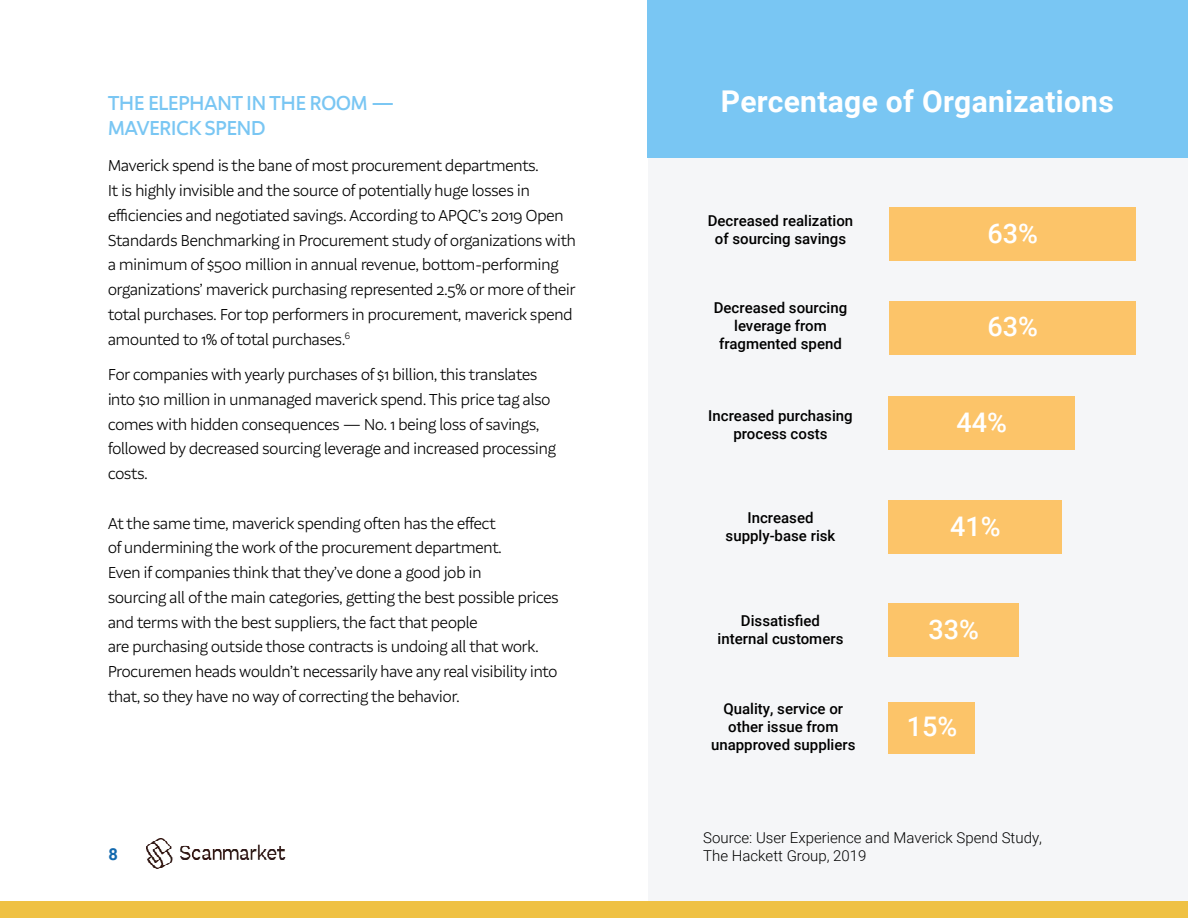
<style>
.page{position:relative;width:1188px;height:918px;background:#fff}
.page>*{position:absolute;margin:0;border:0;box-sizing:border-box;transform-origin:0 0}
.t1{font:700 30px "Roboto";letter-spacing:.01em;color:#fff}
.t2{font:500 27px "Roboto";color:#fff}
.t3{font:500 21px/25.2px "Aestetico Formal";color:#79c6f3}
.t4{font:300 16.5px/24.8px "Aestetico Formal";color:#000}
.t5{font:700 16.5px "Roboto";color:#1369ae}
.t6{font:500 15px/18px "Roboto";color:#000;text-align:center}
.t7{font:300 15px "Roboto";color:#000}
</style>
<div class="page">
<div style="left:648px;top:0;width:540px;height:902px;background:#f5f6f8"></div>
<div style="left:647px;top:0;width:541px;height:158px;background:#79c6f3"></div>
<div style="left:889px;top:207px;width:246px;height:53px;background:#fcc469"></div>
<div style="left:889px;top:302px;width:246px;height:53px;background:#fcc469"></div>
<div style="left:889px;top:397px;width:186px;height:53px;background:#fcc469"></div>
<div style="left:889px;top:500px;width:173px;height:54px;background:#fcc469"></div>
<div style="left:889px;top:603px;width:130px;height:53px;background:#fcc469"></div>
<div style="left:889px;top:702px;width:86px;height:51px;background:#fcc469"></div>
<img style="left:146px;top:839px;width:140px;height:30px">
<div style="left:0;top:902px;width:1188px;height:16px;background:#efc144"></div>
<p class="t3" style="left:108px;top:91px;width:287px">THE ELEPHANT IN THE ROOM —<br>MAVERICK SPEND</p>
<p class="t4" style="left:108px;top:153px;width:469px">Maverick spend is the bane of most procurement departments.<br>It is highly invisible and the source of potentially huge losses in efficiencies and negotiated savings. According to APQC’s 2019 Open Standards Benchmarking in Procurement study of organizations with a minimum of $500 million in annual revenue, bottom-performing organizations’ maverick purchasing represented 2.5% or more of their total purchases. For top performers in procurement, maverick spend amounted to 1% of total purchases.<sup>6</sup></p>
<p class="t4" style="left:108px;top:362px;width:449px">For companies with yearly purchases of $1 billion, this translates into $10 million in unmanaged maverick spend. This price tag also comes with hidden consequences — No. 1 being loss of savings, followed by decreased sourcing leverage and increased processing costs.</p>
<p class="t4" style="left:108px;top:511px;width:452px">At the same time, maverick spending often has the effect<br>of undermining the work of the procurement department.<br>Even if companies think that they’ve done a good job in<br>sourcing all of the main categories, getting the best possible prices and terms with the best suppliers, the fact that people<br>are purchasing outside those contracts is undoing all that work.<br>Procuremen heads wouldn’t necessarily have any real visibility into that, so they have no way of correcting the behavior.</p>
<h1 class="t1" style="left:721px;top:80px;width:395px">Percentage of Organizations</h1>
<p class="t6" style="left:708px;top:211px;width:147px">Decreased realization of sourcing savings</p>
<p class="t6" style="left:714px;top:298px;width:135px">Decreased sourcing leverage from fragmented spend</p>
<p class="t6" style="left:708px;top:406px;width:146px">Increased purchasing process costs</p>
<p class="t6" style="left:726px;top:508px;width:111px">Increased supply-base risk</p>
<p class="t6" style="left:718px;top:611px;width:127px">Dissatisfied internal customers</p>
<p class="t6" style="left:711px;top:699px;width:146px">Quality, service or other issue from unapproved suppliers</p>
<h2 class="t2" style="left:988px;top:214px;width:52px">63%</h2>
<h2 class="t2" style="left:988px;top:307px;width:52px">63%</h2>
<h2 class="t2" style="left:957px;top:404px;width:52px">44%</h2>
<h2 class="t2" style="left:950px;top:507px;width:52px">41%</h2>
<h2 class="t2" style="left:928px;top:610px;width:52px">33%</h2>
<h2 class="t2" style="left:907px;top:707px;width:52px">15%</h2>
<p class="t7" style="left:703px;top:827px;width:340px">Source: User Experience and Maverick Spend Study,</p>
<p class="t5" style="left:108px;top:843px;width:11px">8</p>
<p class="t7" style="left:703px;top:845px;width:165px">The Hackett Group, 2019</p>
</div>
